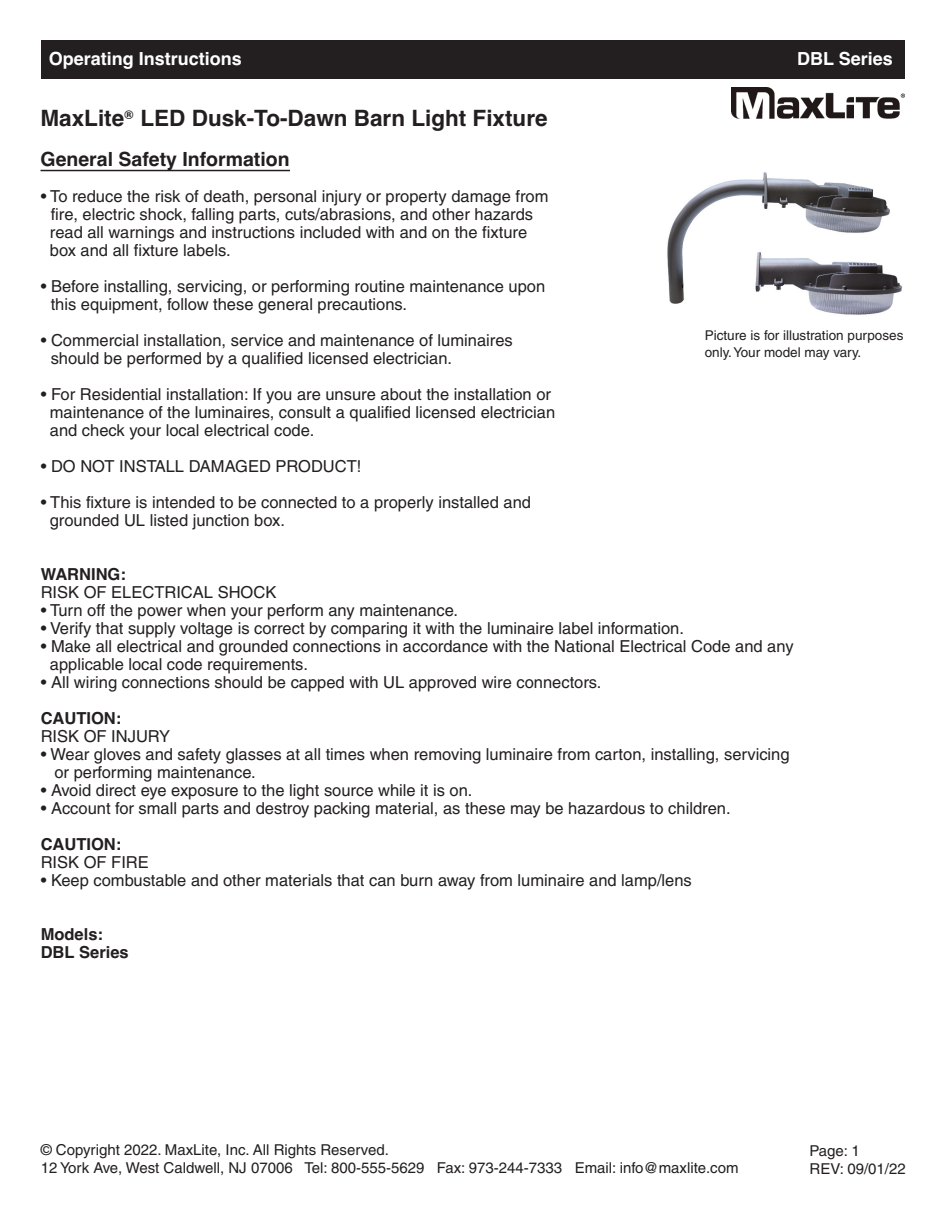
<style>
.page{position:relative;width:945px;height:1215px;background:#fff}
.page>*{position:absolute;margin:0;border:0;box-sizing:border-box;transform-origin:0 0}
.t1{font:700 22.5px "Helvetica";color:#231f20}
.t2{font:700 19.5px "Helvetica";color:#231f20}
.t3{font:700 18px "Helvetica";color:#fff}
.t4{font:16.5px/18px "Helvetica";color:#231f20}
.t5{font:700 16.5px/18px "Helvetica";color:#231f20}
.t6{font:15px/18px "Helvetica";color:#231f20}
.t7{font:13.5px/16.2px "Helvetica";color:#231f20}
.t8{font:700 12px "Helvetica";color:#231f20}
</style>
<div class="page">
<div style="left:41px;top:40px;width:864px;height:39px;background:#231f20"></div>
<img style="left:732px;top:87px;width:173px;height:32px">
<hr style="left:41px;top:170px;width:249px;height:1px;background:#231f20">
<img style="left:667px;top:172px;width:236px;height:143px">
<p class="t3" style="left:49px;top:49px;width:195px">Operating Instructions</p>
<p class="t3" style="left:797px;top:49px;width:97px">DBL Series</p>
<h1 class="t1" style="left:40px;top:105px;width:509px">MaxLite LED Dusk-To-Dawn Barn Light Fixture</h1>
<p class="t8" style="left:125px;top:108px;width:10px">®</p>
<p class="t2" style="left:40px;top:148px;width:251px">General Safety Information</p>
<p class="t4" style="left:50px;top:189px;width:500px;text-indent:-9px">• To reduce the risk of death, personal injury or property damage from fire, electric shock, falling parts, cuts/abrasions, and other hazards read all warnings and instructions included with and on the fixture box and all fixture labels.</p>
<p class="t4" style="left:51px;top:279px;width:496px;text-indent:-10px">• Before installing, servicing, or performing routine maintenance upon this equipment, follow these general precautions.</p>
<p class="t4" style="left:51px;top:333px;width:464px;text-indent:-10px">• Commercial installation, service and maintenance of luminaires should be performed by a qualified licensed electrician.</p>
<p class="t4" style="left:50px;top:387px;width:507px;text-indent:-9px">• For Residential installation: If you are unsure about the installation or maintenance of the luminaires, consult a qualified licensed electrician and check your local electrical code.</p>
<p class="t4" style="left:41px;top:459px;width:322px">• DO NOT INSTALL DAMAGED PRODUCT!</p>
<p class="t4" style="left:50px;top:495px;width:483px;text-indent:-9px">• This fixture is intended to be connected to a properly installed and grounded UL listed junction box.</p>
<p class="t5" style="left:41px;top:566px;width:87px">WARNING:</p>
<p class="t4" style="left:41px;top:585px;width:237px">RISK OF ELECTRICAL SHOCK</p>
<p class="t4" style="left:41px;top:603px;width:419px">• Turn off the power when your perform any maintenance.</p>
<p class="t4" style="left:41px;top:621px;width:645px">• Verify that supply voltage is correct by comparing it with the luminaire label information.</p>
<p class="t4" style="left:50px;top:639px;width:745px;text-indent:-9px">• Make all electrical and grounded connections in accordance with the National Electrical Code and any applicable local code requirements.</p>
<p class="t4" style="left:41px;top:675px;width:562px">• All wiring connections should be capped with UL approved wire connectors.</p>
<p class="t5" style="left:41px;top:710px;width:82px">CAUTION:</p>
<p class="t4" style="left:41px;top:729px;width:131px">RISK OF INJURY</p>
<p class="t4" style="left:54px;top:747px;width:737px;text-indent:-14px">• Wear gloves and safety glasses at all times when removing luminaire from carton, installing, servicing or performing maintenance.</p>
<p class="t4" style="left:41px;top:783px;width:433px">• Avoid direct eye exposure to the light source while it is on.</p>
<p class="t4" style="left:41px;top:801px;width:691px">• Account for small parts and destroy packing material, as these may be hazardous to children.</p>
<p class="t5" style="left:41px;top:836px;width:82px">CAUTION:</p>
<p class="t4" style="left:41px;top:855px;width:110px">RISK OF FIRE</p>
<p class="t4" style="left:41px;top:873px;width:653px">• Keep combustable and other materials that can burn away from luminaire and lamp/lens</p>
<p class="t5" style="left:41px;top:926px;width:90px">Models:<br>DBL Series</p>
<p class="t7" style="left:705px;top:329px;width:200px">Picture is for illustration purposes only.Your model may vary.</p>
<p class="t6" style="left:41px;top:1142px;width:699px">© Copyright 2022. MaxLite, Inc. All Rights Reserved.<br>12 York Ave, West Caldwell, NJ 07006 Tel: 800-555-5629 Fax: 973-244-7333 Email: info@maxlite.com</p>
<p class="t6" style="left:810px;top:1143px;width:98px">Page: 1<br>REV: 09/01/22</p>
</div>
